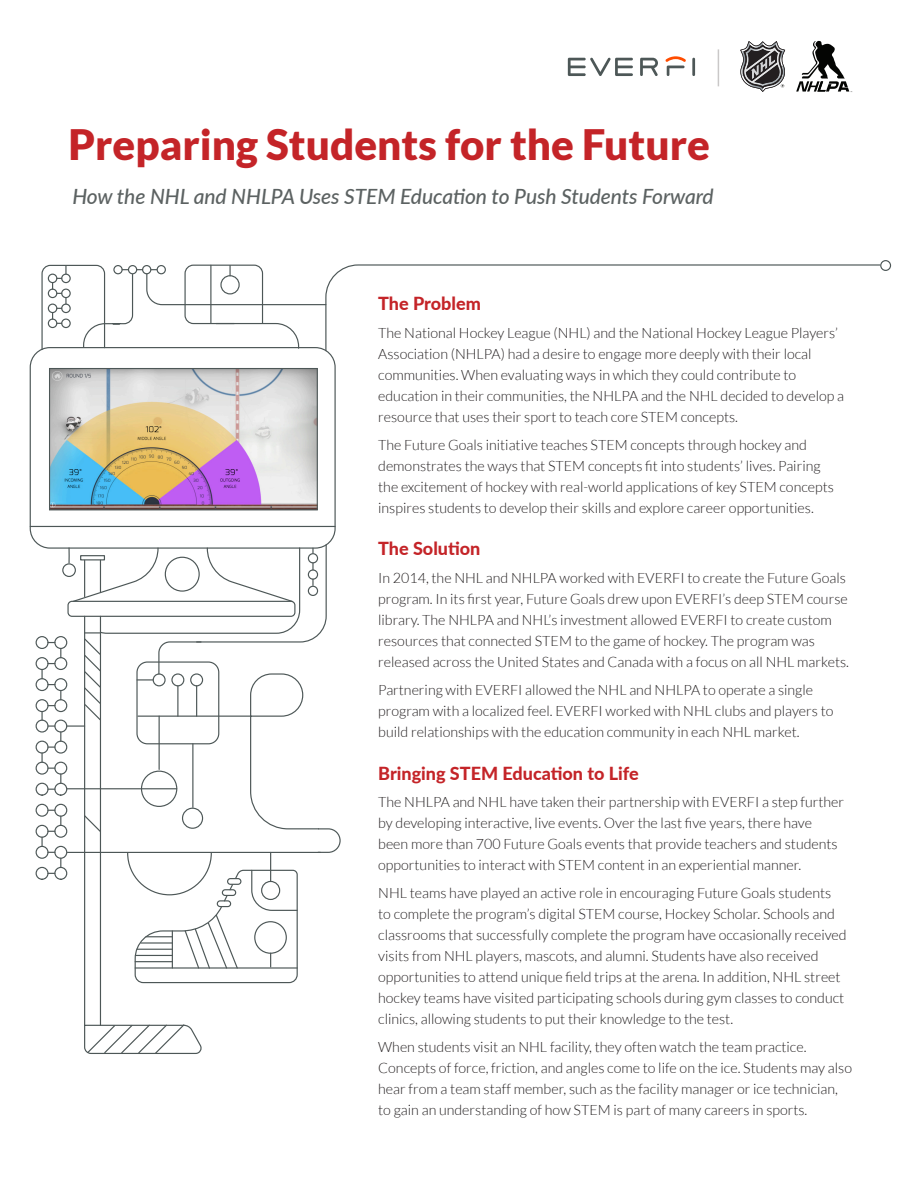
<style>
.page{position:relative;width:918px;height:1188px;background:#fff}
.page>*{position:absolute;margin:0;border:0;box-sizing:border-box;transform-origin:0 0}
.t1{font:900 42px "Lato";color:#c42428}
.t2{font:italic 500 21px "Lato";letter-spacing:-.005em;color:#5c6262}
.t3{font:800 18px "Lato";color:#c42428}
.t4{font:300 14.25px/21px "Lato";color:#231f20}
</style>
<div class="page">
<hr style="left:30px;top:526px;width:305px;height:1px;background:#4d5757">
<svg style="left:325px;top:264px;width:555px;height:88px"></svg>
<div style="left:880px;top:260px;width:11px;height:11px;border:1px solid #4d5757;border-radius:50%"></div>
<svg style="left:41px;top:264px;width:286px;height:87px"></svg>
<div style="left:62px;top:563px;width:14px;height:14px;border:1px solid #4d5757;border-radius:50%"></div>
<hr style="left:100px;top:616px;width:1px;height:409px;background:#4d5757">
<hr style="left:84px;top:616px;width:1px;height:409px;background:#4d5757">
<svg style="left:84px;top:1023px;width:118px;height:31px"></svg>
<div style="left:36px;top:699px;width:13px;height:13px;border:1px solid #4d5757;border-radius:50%"></div>
<div style="left:54px;top:699px;width:13px;height:13px;border:1px solid #4d5757;border-radius:50%"></div>
<div style="left:36px;top:678px;width:13px;height:13px;border:1px solid #4d5757;border-radius:50%"></div>
<div style="left:54px;top:678px;width:13px;height:13px;border:1px solid #4d5757;border-radius:50%"></div>
<div style="left:36px;top:657px;width:13px;height:13px;border:1px solid #4d5757;border-radius:50%"></div>
<div style="left:54px;top:657px;width:13px;height:13px;border:1px solid #4d5757;border-radius:50%"></div>
<div style="left:36px;top:636px;width:13px;height:13px;border:1px solid #4d5757;border-radius:50%"></div>
<div style="left:54px;top:636px;width:13px;height:13px;border:1px solid #4d5757;border-radius:50%"></div>
<svg style="left:48px;top:691px;width:13px;height:15px"></svg>
<svg style="left:41px;top:642px;width:20px;height:43px"></svg>
<div style="left:36px;top:783px;width:13px;height:13px;border:1px solid #4d5757;border-radius:50%"></div>
<div style="left:54px;top:783px;width:13px;height:13px;border:1px solid #4d5757;border-radius:50%"></div>
<div style="left:36px;top:762px;width:13px;height:13px;border:1px solid #4d5757;border-radius:50%"></div>
<div style="left:54px;top:762px;width:13px;height:13px;border:1px solid #4d5757;border-radius:50%"></div>
<div style="left:36px;top:741px;width:13px;height:13px;border:1px solid #4d5757;border-radius:50%"></div>
<div style="left:54px;top:741px;width:13px;height:13px;border:1px solid #4d5757;border-radius:50%"></div>
<div style="left:36px;top:720px;width:13px;height:13px;border:1px solid #4d5757;border-radius:50%"></div>
<div style="left:54px;top:720px;width:13px;height:13px;border:1px solid #4d5757;border-radius:50%"></div>
<svg style="left:48px;top:768px;width:13px;height:15px"></svg>
<svg style="left:41px;top:747px;width:14px;height:15px"></svg>
<div style="left:36px;top:867px;width:13px;height:13px;border:1px solid #4d5757;border-radius:50%"></div>
<div style="left:54px;top:867px;width:13px;height:13px;border:1px solid #4d5757;border-radius:50%"></div>
<div style="left:36px;top:846px;width:13px;height:13px;border:1px solid #4d5757;border-radius:50%"></div>
<div style="left:54px;top:846px;width:13px;height:13px;border:1px solid #4d5757;border-radius:50%"></div>
<div style="left:36px;top:825px;width:13px;height:13px;border:1px solid #4d5757;border-radius:50%"></div>
<div style="left:54px;top:825px;width:13px;height:13px;border:1px solid #4d5757;border-radius:50%"></div>
<div style="left:36px;top:804px;width:13px;height:13px;border:1px solid #4d5757;border-radius:50%"></div>
<div style="left:54px;top:804px;width:13px;height:13px;border:1px solid #4d5757;border-radius:50%"></div>
<svg style="left:48px;top:852px;width:13px;height:15px"></svg>
<svg style="left:41px;top:831px;width:14px;height:15px"></svg>
<svg style="left:48px;top:810px;width:13px;height:15px"></svg>
<svg style="left:41px;top:712px;width:20px;height:29px"></svg>
<svg style="left:67px;top:544px;width:274px;height:440px"></svg>
<img style="left:51px;top:370px;width:265px;height:138px">
<div style="left:49px;top:368px;width:269px;height:142px;border:1px solid #4d5757"></div>
<hr style="left:718px;top:49px;width:1px;height:37px;background:#cac8c8">
<svg style="left:568px;top:56px;width:127px;height:20px"></svg>
<svg style="left:740px;top:41px;width:45px;height:51px"></svg>
<svg style="left:796px;top:41px;width:56px;height:51px"></svg>
<p class="t1" style="left:68px;top:120px;width:643px">Preparing Students for the Future</p>
<p class="t2" style="left:72px;top:181px;width:643px">How the NHL and NHLPA Uses STEM Education to Push Students Forward</p>
<p class="t3" style="left:378px;top:290px;width:104px">The Problem</p>
<p class="t4" style="left:378px;top:322px;width:467px">The National Hockey League (NHL) and the National Hockey League Players’ Association (NHLPA) had a desire to engage more deeply with their local communities. When evaluating ways in which they could contribute to education in their communities, the NHLPA and the NHL decided to develop a resource that uses their sport to teach core STEM concepts.</p>
<p class="t4" style="left:378px;top:434px;width:457px">The Future Goals initiative teaches STEM concepts through hockey and demonstrates the ways that STEM concepts fit into students’ lives. Pairing the excitement of hockey with real-world applications of key STEM concepts inspires students to develop their skills and explore career opportunities.</p>
<p class="t3" style="left:378px;top:535px;width:104px">The Solution</p>
<p class="t4" style="left:378px;top:568px;width:472px">In 2014, the NHL and NHLPA worked with EVERFI to create the Future Goals program. In its first year, Future Goals drew upon EVERFI’s deep STEM course library. The NHLPA and NHL’s investment allowed EVERFI to create custom resources that connected STEM to the game of hockey. The program was released across the United States and Canada with a focus on all NHL markets.</p>
<p class="t4" style="left:378px;top:679px;width:457px">Partnering with EVERFI allowed the NHL and NHLPA to operate a single program with a localized feel. EVERFI worked with NHL clubs and players to build relationships with the education community in each NHL market.</p>
<p class="t3" style="left:378px;top:760px;width:262px">Bringing STEM Education to Life</p>
<p class="t4" style="left:378px;top:792px;width:467px">The NHLPA and NHL have taken their partnership with EVERFI a step further by developing interactive, live events. Over the last five years, there have been more than 700 Future Goals events that provide teachers and students opportunities to interact with STEM content in an experiential manner.</p>
<p class="t4" style="left:378px;top:883px;width:470px">NHL teams have played an active role in encouraging Future Goals students to complete the program’s digital STEM course, Hockey Scholar. Schools and classrooms that successfully complete the program have occasionally received visits from NHL players, mascots, and alumni. Students have also received opportunities to attend unique field trips at the arena. In addition, NHL street hockey teams have visited participating schools during gym classes to conduct clinics, allowing students to put their knowledge to the test.</p>
<p class="t4" style="left:378px;top:1036px;width:475px">When students visit an NHL facility, they often watch the team practice.<br>Concepts of force, friction, and angles come to life on the ice. Students may also hear from a team staff member, such as the facility manager or ice technician, to gain an understanding of how STEM is part of many careers in sports.</p>
</div>
